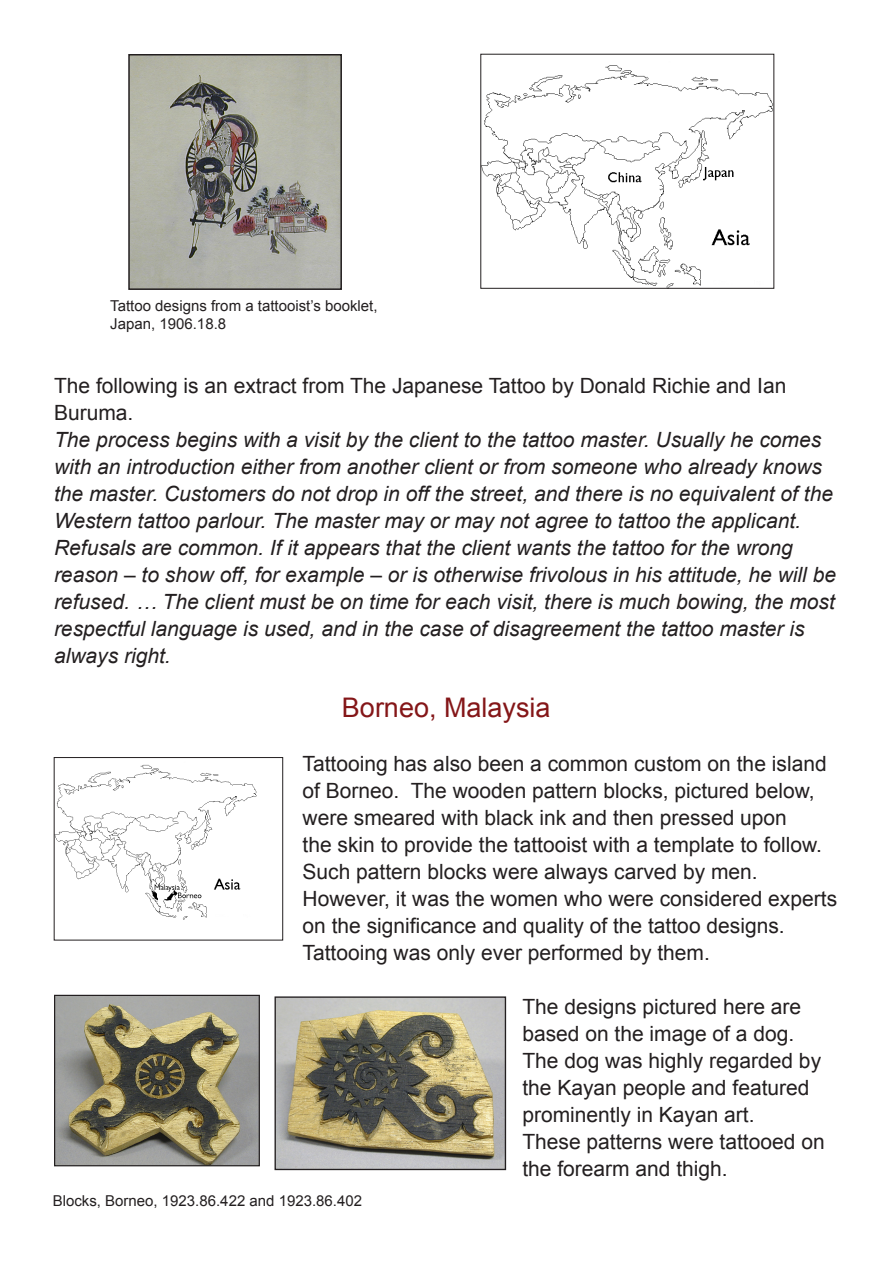
<style>
.page{position:relative;width:893px;height:1263px;background:#fff}
.page>*{position:absolute;margin:0;border:0;box-sizing:border-box;transform-origin:0 0}
.t1{font:27px "Arial";color:#841618}
.t2{font:21px/27px "Arial";color:#231f20}
.t3{font:italic 21px/27px "Arial";color:#231f20}
.t4{font:15px/18px "Arial";color:#231f20}
</style>
<div class="page">
<img style="left:483px;top:65px;width:289px;height:221px">
<img style="left:56px;top:764px;width:200px;height:155px">
<div style="left:54px;top:757px;width:229px;height:183px;border:1px solid #231f20"></div>
<img style="left:56px;top:997px;width:202px;height:167px">
<div style="left:54px;top:995px;width:206px;height:171px;border:1px solid #231f20"></div>
<img style="left:276px;top:998px;width:228px;height:170px">
<div style="left:274px;top:996px;width:232px;height:174px;border:1px solid #231f20"></div>
<img style="left:131px;top:57px;width:208px;height:230px">
<div style="left:128px;top:54px;width:214px;height:236px;border:2px solid #231f20"></div>
<p class="t4" style="left:110px;top:297px;width:269px">Tattoo designs from a tattooist’s booklet,<br>Japan, 1906.18.8</p>
<p class="t2" style="left:54px;top:373px;width:734px">The following is an extract from The Japanese Tattoo by Donald Richie and Ian<br>Buruma.</p>
<p class="t3" style="left:54px;top:427px;width:783px">The process begins with a visit by the client to the tattoo master. Usually he comes with an introduction either from another client or from someone who already knows the master. Customers do not drop in off the street, and there is no equivalent of the Western tattoo parlour. The master may or may not agree to tattoo the applicant.<br>Refusals are common. If it appears that the client wants the tattoo for the wrong reason – to show off, for example – or is otherwise frivolous in his attitude, he will be refused. … The client must be on time for each visit, there is much bowing, the most respectful language is used, and in the case of disagreement the tattoo master is always right.</p>
<p class="t1" style="left:342px;top:690px;width:210px">Borneo, Malaysia</p>
<p class="t2" style="left:303px;top:751px;width:526px">Tattooing has also been a common custom on the island of Borneo. The wooden pattern blocks, pictured below, were smeared with black ink and then pressed upon<br>the skin to provide the tattooist with a template to follow.<br>Such pattern blocks were always carved by men.</p>
<p class="t2" style="left:303px;top:886px;width:536px">However, it was the women who were considered experts on the significance and quality of the tattoo designs.<br>Tattooing was only ever performed by them.</p>
<p class="t2" style="left:522px;top:994px;width:300px">The designs pictured here are based on the image of a dog.<br>The dog was highly regarded by the Kayan people and featured prominently in Kayan art.</p>
<p class="t2" style="left:522px;top:1129px;width:304px">These patterns were tattooed on the forearm and thigh.</p>
<p class="t4" style="left:53px;top:1192px;width:311px">Blocks, Borneo, 1923.86.422 and 1923.86.402</p>
</div>
